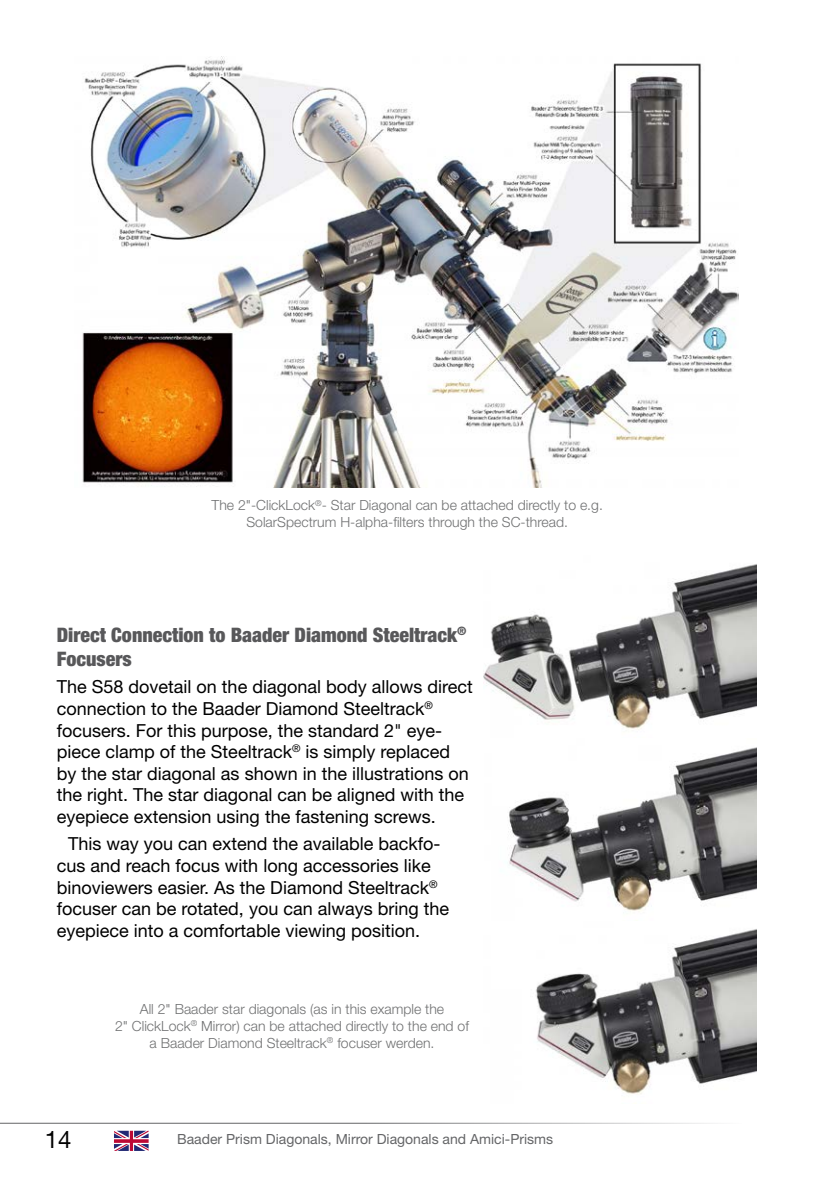
<style>
.page{position:relative;width:840px;height:1191px;background:#fff}
.page>*{position:absolute;margin:0;border:0;box-sizing:border-box;transform-origin:0 0}
.t1{font:24px "Helvetica Neue LT Std";color:#000}
.t2{font:900 condensed 20px/24px "Helvetica Neue LT Std";color:#58585a}
.t3{font:18px/21.6px "Helvetica Neue LT Std";color:#000}
.t4{font:300 14px/16.8px "Helvetica Neue LT Std";color:#707172;text-align:center}
.t5{font:14px "Helvetica Neue LT Std";color:#646567}
</style>
<div class="page">
<hr style="left:0;top:1122px;width:741px;height:1px;background:#646567">
<svg style="left:114px;top:1130px;width:34px;height:21px"></svg>
<img style="left:82px;top:57px;width:656px;height:430px">
<img style="left:483px;top:564px;width:272px;height:530px">
<p class="t4" style="left:211px;top:496px;width:392px">The 2"-ClickLock<sup>®</sup>- Star Diagonal can be attached directly to e.g.<br>SolarSpectrum H-alpha-filters through the SC-thread.</p>
<p class="t2" style="left:57px;top:622px;width:411px">Direct Connection to Baader Diamond Steeltrack<sup>®<br></sup>Focusers</p>
<p class="t3" style="left:57px;top:676px;width:417px">The S58 dovetail on the diagonal body allows direct connection to the Baader Diamond Steeltrack<sup>® </sup>focusers. For this purpose, the standard 2" eye&shy;piece clamp of the Steeltrack<sup>®</sup> is simply replaced by the star diagonal as shown in the illustrations on the right. The star diagonal can be aligned with the eyepiece extension using the fastening screws.</p>
<p class="t3" style="left:57px;top:833px;width:394px;text-indent:11px">This way you can extend the available backfo&shy;cus and reach focus with long accessories like binoviewers easier. As the Diamond Steeltrack<sup>® </sup>focuser can be rotated, you can always bring the eyepiece into a comfortable viewing position.</p>
<p class="t4" style="left:115px;top:1000px;width:355px">All 2" Baader star diagonals (as in this example the<br>2" ClickLock<sup>®</sup> Mirror) can be attached directly to the end of a Baader Diamond Steeltrack<sup>®</sup> focuser werden.</p>
<h1 class="t1" style="left:45px;top:1125px;width:28px">14</h1>
<p class="t5" style="left:177px;top:1130px;width:377px">Baader Prism Diagonals, Mirror Diagonals and Amici-Prisms</p>
</div>
